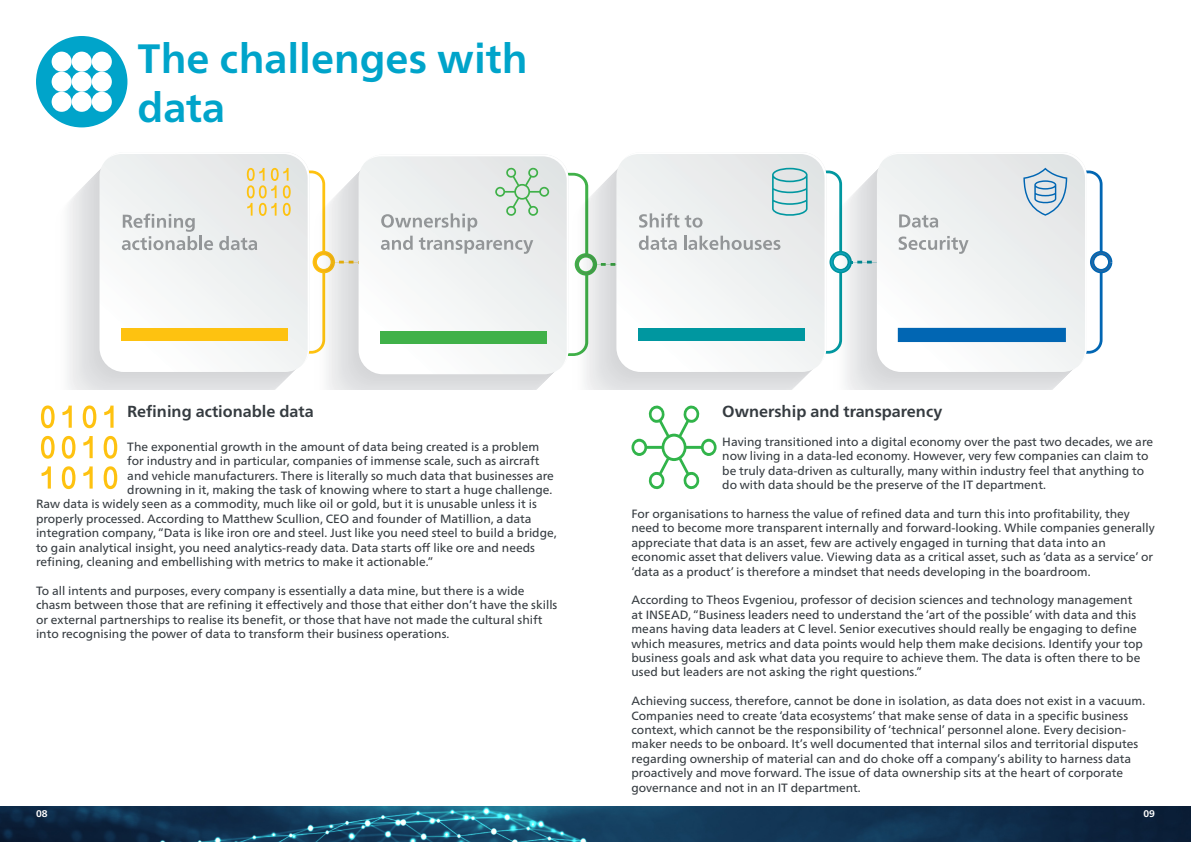
<style>
.page{position:relative;width:1191px;height:842px;background:#fff}
.page>*{position:absolute;margin:0;border:0;box-sizing:border-box;transform-origin:0 0}
.TOC_Marker{font:700 41px/49.2px "Neue Frutiger World";color:#00a4ca}
.General_text{font:700 16px "Neue Frutiger World";color:#353b40}
.General_text-2{font:12px/14.4px "Neue Frutiger World";color:#353b40}
.t1{font:700 9.7px "Neue Frutiger World";color:#fff}
</style>
<div class="page">
<img style="left:0;top:806px;width:1191px;height:36px">
<div style="left:36px;top:36px;width:91px;height:91px;background:#00a4ca;border-radius:50%"></div>
<div style="left:52px;top:52px;width:20px;height:20px;background:#fff;border-radius:50%"></div>
<div style="left:72px;top:52px;width:20px;height:20px;background:#fff;border-radius:50%"></div>
<div style="left:52px;top:72px;width:20px;height:20px;background:#fff;border-radius:50%"></div>
<div style="left:72px;top:72px;width:20px;height:20px;background:#fff;border-radius:50%"></div>
<div style="left:92px;top:52px;width:20px;height:20px;background:#fff;border-radius:50%"></div>
<div style="left:92px;top:72px;width:20px;height:20px;background:#fff;border-radius:50%"></div>
<div style="left:52px;top:92px;width:20px;height:20px;background:#fff;border-radius:50%"></div>
<div style="left:72px;top:92px;width:20px;height:20px;background:#fff;border-radius:50%"></div>
<div style="left:92px;top:92px;width:20px;height:20px;background:#fff;border-radius:50%"></div>
<div style="left:106px;top:154px;width:199px;height:13px;background:#e8eaeb"></div>
<svg style="left:365px;top:156px;width:197px;height:11px;background:#e8eaeb"></svg>
<div style="left:622px;top:154px;width:200px;height:13px;background:#e8eaeb"></div>
<div style="left:883px;top:154px;width:199px;height:13px;background:#e8eaeb"></div>
<svg style="left:68px;top:167px;width:1045px;height:223px"></svg>
<svg style="left:41px;top:405px;width:76px;height:84px"></svg>
<svg style="left:631px;top:405px;width:85px;height:85px"></svg>
<p class="TOC_Marker" style="left:137px;top:33px;width:391px">The challenges with data</p>
<p class="General_text" style="left:127px;top:397px;width:188px">Refining actionable data</p>
<p class="General_text-2" style="left:127px;top:440px;width:413px">The exponential growth in the amount of data being created is a problem</p>
<p class="General_text-2" style="left:127px;top:454px;width:414px">for industry and in particular, companies of immense scale, such as aircraft</p>
<p class="General_text-2" style="left:127px;top:468px;width:428px">and vehicle manufacturers. There is literally so much data that businesses are</p>
<p class="General_text-2" style="left:127px;top:483px;width:426px">drowning in it, making the task of knowing where to start a huge challenge.</p>
<p class="General_text-2" style="left:36px;top:497px;width:502px">Raw data is widely seen as a commodity, much like oil or gold, but it is unusable unless it is</p>
<p class="General_text-2" style="left:36px;top:512px;width:497px">properly processed. According to Matthew Scullion, CEO and founder of Matillion, a data</p>
<p class="General_text-2" style="left:36px;top:526px;width:522px">integration company, “Data is like iron ore and steel. Just like you need steel to build a bridge,</p>
<p class="General_text-2" style="left:36px;top:540px;width:500px">to gain analytical insight, you need analytics-ready data. Data starts off like ore and needs</p>
<p class="General_text-2" style="left:36px;top:555px;width:399px">refining, cleaning and embellishing with metrics to make it actionable.”</p>
<p class="General_text-2" style="left:36px;top:584px;width:523px">To all intents and purposes, every company is essentially a data mine, but there is a wide chasm between those that are refining it effectively and those that either don’t have the skills or external partnerships to realise its benefit, or those that have not made the cultural shift into recognising the power of data to transform their business operations.</p>
<p class="General_text" style="left:722px;top:397px;width:221px">Ownership and transparency</p>
<p class="General_text-2" style="left:722px;top:435px;width:432px">Having transitioned into a digital economy over the past two decades, we are now living in a data-led economy. However, very few companies can claim to be truly data-driven as culturally, many within industry feel that anything to do with data should be the preserve of the IT department.</p>
<p class="General_text-2" style="left:631px;top:507px;width:525px">For organisations to harness the value of refined data and turn this into profitability, they need to become more transparent internally and forward-looking. While companies generally appreciate that data is an asset, few are actively engaged in turning that data into an economic asset that delivers value. Viewing data as a critical asset, such as ‘data as a service’ or ‘data as a product’ is therefore a mindset that needs developing in the boardroom.</p>
<p class="General_text-2" style="left:631px;top:593px;width:513px">According to Theos Evgeniou, professor of decision sciences and technology management at INSEAD, “Business leaders need to understand the ‘art of the possible’ with data and this means having data leaders at C level. Senior executives should really be engaging to define which measures, metrics and data points would help them make decisions. Identify your top business goals and ask what data you require to achieve them. The data is often there to be used but leaders are not asking the right questions.”</p>
<p class="General_text-2" style="left:631px;top:694px;width:515px">Achieving success, therefore, cannot be done in isolation, as data does not exist in a vacuum.<br>Companies need to create ‘data ecosystems’ that make sense of data in a specific business context, which cannot be the responsibility of ‘technical’ personnel alone. Every decision&shy;maker needs to be onboard. It’s well documented that internal silos and territorial disputes regarding ownership of material can and do choke off a company’s ability to harness data proactively and move forward. The issue of data ownership sits at the heart of corporate governance and not in an IT department.</p>
<p class="t1" style="left:36px;top:804px;width:13px">08</p>
<p class="t1" style="left:1143px;top:804px;width:13px">09</p>
</div>
